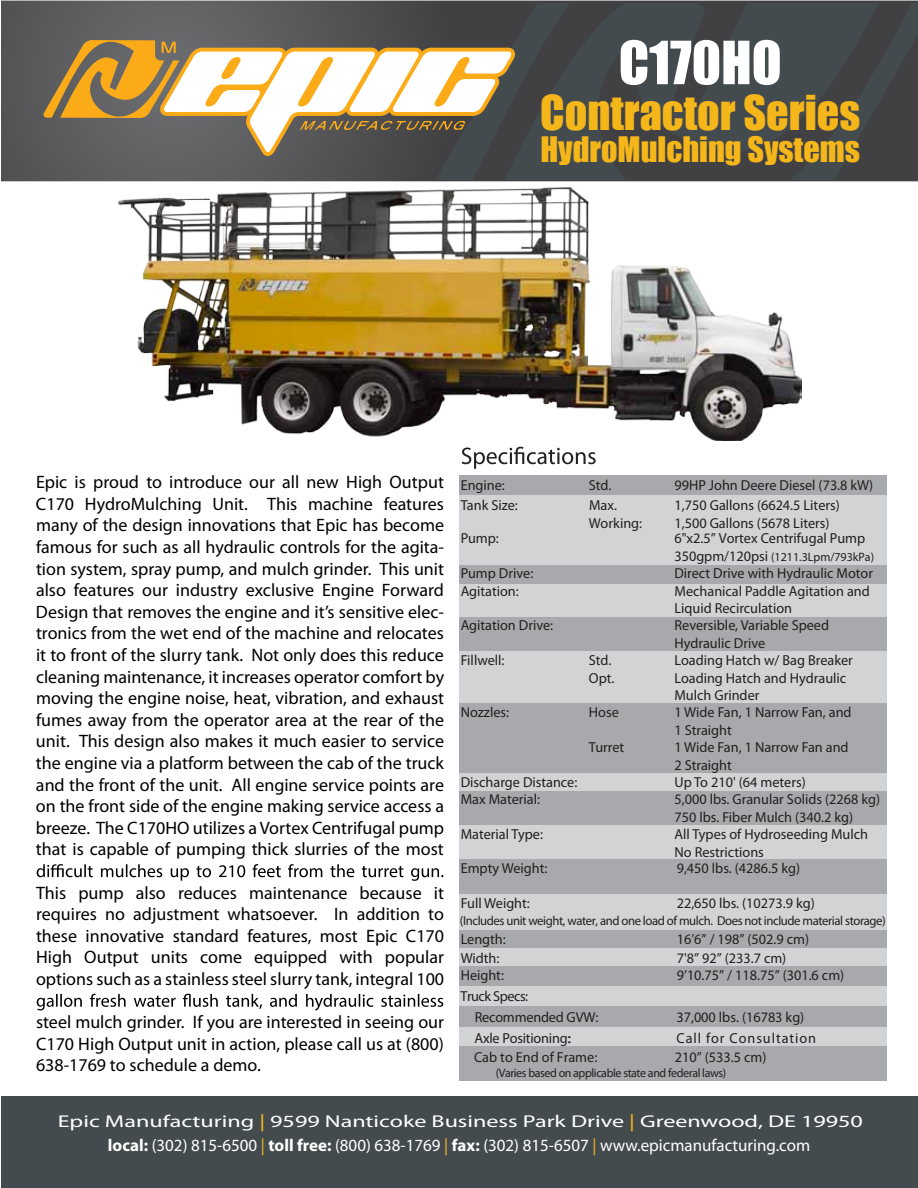
<style>
.page{position:relative;width:918px;height:1188px;background:#fff}
.page>*{position:absolute;margin:0;border:0;box-sizing:border-box;transform-origin:0 0}
.t1{font:55.05px "Impact";color:#fff}
.t2{font:44.1px "Impact";color:#f5b61a}
.t3{font:32.25px "Impact";color:#f5b61a}
.t4{font:18px/21.6px "Myriad Pro";color:#000;text-align:justify}
.t5{font:17.1px "Myriad Pro";color:#fff}
.t6{font:17.1px "Myriad Pro";color:#fff;scale:1.41 1}
.t7{font:14.55px/17.4px "Myriad Pro";color:#231f20}
.t8{font:14.55px "Myriad Pro";letter-spacing:.065em;color:#231f20}
.t9{font:12.9px "Myriad Pro";letter-spacing:-.035em;color:#231f20}
.t10{font:12.15px "Myriad Pro";letter-spacing:-.035em;color:#231f20}
.t11{font:12.15px "Myriad Pro";color:#231f20}
.s1{font-size:14.55px}
.s2{color:#f5b61a}
.s3{font-weight:700}
</style>
<div class="page">
<div style="left:459px;top:985px;width:428px;height:22px;background:#d1d3d4"></div>
<div style="left:459px;top:1006px;width:428px;height:21px;background:#a7a9ac"></div>
<div style="left:459px;top:1027px;width:428px;height:20px;background:#d1d3d4"></div>
<div style="left:459px;top:1046px;width:428px;height:34px;background:#a7a9ac"></div>
<div style="left:459px;top:476px;width:427px;height:21px;background:#a7a9ac"></div>
<div style="left:459px;top:495px;width:427px;height:37px;background:#d1d3d4"></div>
<div style="left:459px;top:531px;width:427px;height:34px;background:#d1d3d4"></div>
<div style="left:459px;top:565px;width:427px;height:19px;background:#a7a9ac"></div>
<div style="left:459px;top:584px;width:427px;height:36px;background:#d1d3d4"></div>
<div style="left:459px;top:617px;width:427px;height:34px;background:#a7a9ac"></div>
<div style="left:459px;top:651px;width:427px;height:52px;background:#d1d3d4"></div>
<div style="left:459px;top:703px;width:427px;height:71px;background:#a7a9ac"></div>
<div style="left:459px;top:774px;width:427px;height:17px;background:#d1d3d4"></div>
<div style="left:459px;top:791px;width:427px;height:34px;background:#a7a9ac"></div>
<div style="left:459px;top:825px;width:427px;height:36px;background:#d1d3d4"></div>
<div style="left:459px;top:860px;width:427px;height:34px;background:#a7a9ac"></div>
<div style="left:459px;top:894px;width:427px;height:36px;background:#d1d3d4"></div>
<div style="left:459px;top:930px;width:427px;height:19px;background:#a7a9ac"></div>
<div style="left:459px;top:948px;width:427px;height:19px;background:#d1d3d4"></div>
<div style="left:459px;top:966px;width:427px;height:20px;background:#a7a9ac"></div>
<svg style="left:1px;top:1px;width:917px;height:180px;background:#565659"></svg>
<svg style="left:418px;top:4px;width:500px;height:176px;background:#424548"></svg>
<div style="left:2px;top:1097px;width:916px;height:91px;background:#444b4e"></div>
<svg style="left:43px;top:32px;width:472px;height:124px"></svg>
<svg style="left:462px;top:447px;width:134px;height:22px"></svg>
<svg style="left:37px;top:864px;width:406px;height:17px"></svg>
<svg style="left:37px;top:994px;width:406px;height:17px"></svg>
<img style="left:119px;top:188px;width:682px;height:252px">
<h1 class="t1" style="left:619px;top:20px;width:164px">C170HO</h1>
<h2 class="t2" style="left:540px;top:78px;width:321px">Contractor Series</h2>
<h3 class="t3" style="left:540px;top:124px;width:321px">HydroMulching Systems</h3>
<p class="t4" style="left:36px;top:471px;width:410px">Epic is proud to introduce our all new High Output C170 HydroMulching Unit. This machine features many of the design innovations that Epic has become famous for such as all hydraulic controls for the agita&shy;tion system, spray pump, and mulch grinder. This unit also features our industry exclusive Engine Forward Design that removes the engine and it’s sensitive elec&shy;tronics from the wet end of the machine and relocates it to front of the slurry tank. Not only does this reduce cleaning maintenance, it increases operator comfort by moving the engine noise, heat, vibration, and exhaust fumes away from the operator area at the rear of the unit. This design also makes it much easier to service the engine via a platform between the cab of the truck and the front of the unit. All engine service points are on the front side of the engine making service access a breeze. The C170HO utilizes a Vortex Centrifugal pump that is capable of pumping thick slurries of the most</p>
<p class="t4" style="left:36px;top:882px;width:410px">This pump also reduces maintenance because it requires no adjustment whatsoever. In addition to these innovative standard features, most Epic C170<br>High Output units come equipped with popular options such as a stainless steel slurry tank, integral 100</p>
<p class="t4" style="left:36px;top:1011px;width:410px">steel mulch grinder. If you are interested in seeing our C170 High Output unit in action, please call us at (800)<br>638-1769 to schedule a demo.</p>
<p class="t7" style="left:461px;top:476px;width:46px">Engine:</p>
<p class="t7" style="left:589px;top:476px;width:24px">Std.</p>
<p class="t7" style="left:674px;top:476px;width:200px">99HP John Deere Diesel (73.8 kW)</p>
<p class="t7" style="left:461px;top:497px;width:59px">Tank Size:</p>
<p class="t7" style="left:589px;top:497px;width:29px">Max.</p>
<p class="t7" style="left:674px;top:497px;width:167px">1,750 Gallons (6624.5 Liters)</p>
<p class="t7" style="left:589px;top:514px;width:55px">Working:</p>
<p class="t7" style="left:674px;top:514px;width:157px">1,500 Gallons (5678 Liters)</p>
<p class="t7" style="left:461px;top:530px;width:40px">Pump:</p>
<p class="t7" style="left:674px;top:530px;width:192px">6"x2.5” Vortex Centrifugal Pump</p>
<p class="t11" style="left:674px;top:549px;width:201px"><span class="s1">350gpm/120psi</span> (1211.3Lpm/793kPa)</p>
<p class="t7" style="left:461px;top:564px;width:74px">Pump Drive:</p>
<p class="t7" style="left:674px;top:564px;width:200px">Direct Drive with Hydraulic Motor</p>
<p class="t7" style="left:461px;top:582px;width:60px">Agitation:</p>
<p class="t7" style="left:674px;top:582px;width:197px">Mechanical Paddle Agitation and<br>Liquid Recirculation</p>
<p class="t7" style="left:461px;top:617px;width:94px">Agitation Drive:</p>
<p class="t7" style="left:674px;top:617px;width:156px">Reversible, Variable Speed<br>Hydraulic Drive</p>
<p class="t7" style="left:461px;top:651px;width:45px">Fillwell:</p>
<p class="t7" style="left:589px;top:651px;width:24px">Std.</p>
<p class="t7" style="left:674px;top:651px;width:180px">Loading Hatch w/ Bag Breaker</p>
<p class="t7" style="left:589px;top:669px;width:27px">Opt.</p>
<p class="t7" style="left:674px;top:669px;width:173px">Loading Hatch and Hydraulic<br>Mulch Grinder</p>
<p class="t7" style="left:461px;top:704px;width:50px">Nozzles:</p>
<p class="t7" style="left:589px;top:704px;width:31px">Hose</p>
<p class="t7" style="left:674px;top:704px;width:179px">1 Wide Fan, 1 Narrow Fan, and<br>1 Straight</p>
<p class="t7" style="left:589px;top:738px;width:37px">Turret</p>
<p class="t7" style="left:674px;top:738px;width:176px">1 Wide Fan, 1 Narrow Fan and<br>2 Straight</p>
<p class="t7" style="left:461px;top:773px;width:118px">Discharge Distance:</p>
<p class="t7" style="left:674px;top:773px;width:133px">Up To 210' (64 meters)</p>
<p class="t7" style="left:461px;top:791px;width:81px">Max Material:</p>
<p class="t7" style="left:674px;top:791px;width:207px">5,000 lbs. Granular Solids (2268 kg)<br>750 lbs. Fiber Mulch (340.2 kg)</p>
<p class="t7" style="left:461px;top:825px;width:84px">Material Type:</p>
<p class="t7" style="left:674px;top:825px;width:195px">All Types of Hydroseeding Mulch<br>No Restrictions</p>
<p class="t7" style="left:461px;top:859px;width:88px">Empty Weight:</p>
<p class="t7" style="left:677px;top:859px;width:125px">9,450 lbs. (4286.5 kg)</p>
<p class="t7" style="left:461px;top:894px;width:71px">Full Weight:</p>
<p class="t7" style="left:677px;top:894px;width:140px">22,650 lbs. (10273.9 kg)</p>
<p class="t7" style="left:461px;top:931px;width:47px">Length:</p>
<p class="t7" style="left:677px;top:931px;width:134px">16’6” / 198” (502.9 cm)</p>
<p class="t7" style="left:461px;top:949px;width:40px">Width:</p>
<p class="t7" style="left:677px;top:949px;width:111px">7'8” 92” (233.7 cm)</p>
<p class="t7" style="left:461px;top:966px;width:45px">Height:</p>
<p class="t7" style="left:677px;top:966px;width:169px">9’10.75” / 118.75” (301.6 cm)</p>
<p class="t9" style="left:460px;top:913px;width:427px">(Includes unit weight, water, and one load of mulch. Does not include material storage)</p>
<p class="t7" style="left:475px;top:985px;width:125px;line-height:21.6px;text-indent:-14px">Truck Specs:<br>Recommended GVW:</p>
<p class="t7" style="left:676px;top:1008px;width:129px">37,000 lbs. (16783 kg)</p>
<p class="t7" style="left:475px;top:1030px;width:97px">Axle Positioning:</p>
<p class="t8" style="left:676px;top:1030px;width:141px">Call for Consultation</p>
<p class="t7" style="left:474px;top:1048px;width:125px">Cab to End of Frame:</p>
<p class="t7" style="left:675px;top:1048px;width:93px">210” (533.5 cm)</p>
<p class="t10" style="left:496px;top:1065px;width:232px">(Varies based on applicable state and federal laws)</p>
<p class="t6" style="left:58px;top:1111px;width:573px">Epic Manufacturing <span class="s2">|</span> 9599 Nanticoke Business Park Drive <span class="s2">|</span> Greenwood, DE 19950</p>
<p class="t5" style="left:108px;top:1134px;width:704px"><span class="s3">local:</span> (302) 815-6500 <span class="s2">|</span> <span class="s3">toll free:</span> (800) 638-1769 <span class="s2">|</span> <span class="s3">fax:</span> (302) 815-6507 <span class="s2">|</span> www.epicmanufacturing.com</p>
</div>
